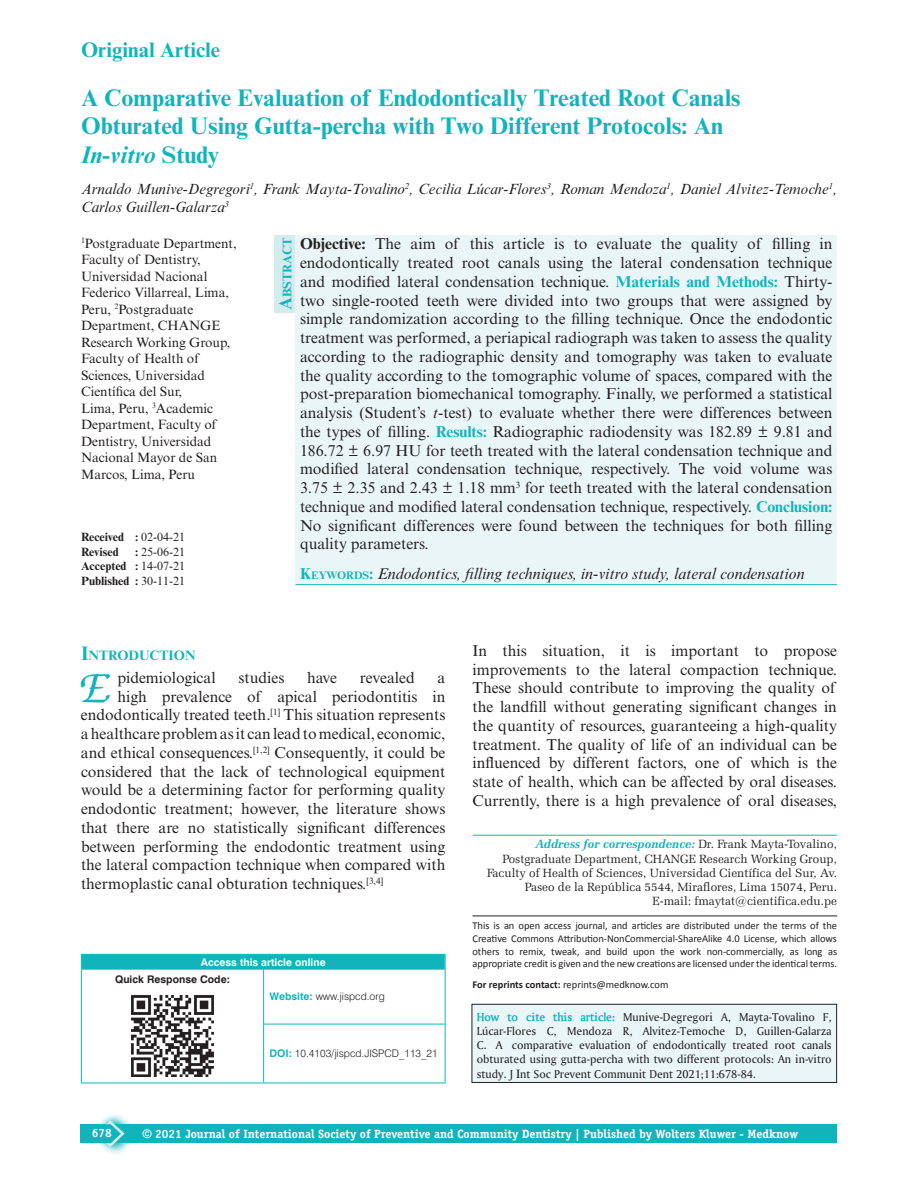
<style>
.page{position:relative;width:918px;height:1188px;background:#fff}
.page>*{position:absolute;margin:0;border:0;box-sizing:border-box;transform-origin:0 0}
.t1{font:italic 500 46.35px "Zapf Chancery IT Cby BT";color:#11b4bb}
.t2{font:700 24px/28.5px "Times New Roman MT Std";color:#11b4bb}
.t3{font:700 21px "Times New Roman MT Std";color:#11b4bb}
.t4{font:15.75px/18.8px "Times New Roman MT Std";color:#231f20;text-align:justify}
.t5{font:italic 15.75px "Times New Roman MT Std";color:#231f20}
.t6{font:italic 15px/18px "Times New Roman MT Std";color:#231f20}
.t7{font:700 13.65px "Times New Roman MT Std";color:#11b4bb}
.t8{font:13.5px/16.5px "Times New Roman MT Std";color:#231f20}
.t9{font:700 12.6px "Times New Roman MT Std";color:#11b4bb}
.t10{font:12px/14.2px "Ameretto Normal";color:#231f20;text-align:justify}
.t11{font:12px/14.2px "Zapf Elliptical 711 BT";color:#231f20;text-align:right}
.t12{font:700 12px "Officina Serif Std";color:#fff}
.t13{font:12px/14.7px "Times New Roman MT Std";color:#231f20;text-align:justify}
.t14{font:700 12px/14.7px "Times New Roman MT Std";color:#231f20}
.t15{font:10.5px/12.8px "Calibri";letter-spacing:-.005em;color:#231f20;text-align:justify}
.t16{font:300 10.5px "Swiss 721 BT";color:#231f20}
.t17{font:700 10.5px "Swiss 721 BT";color:#fff}
.t18{font:700 10.5px "Swiss 721 BT";color:#231f20}
.s1{font-style:italic}
.s2{font-weight:400}
.s3{font-weight:700}
.s4{font-size:18px}
.s5{font-weight:700;color:#11b4bb}
.s6{font-weight:700;font-style:normal;color:#11b4bb}
.s7{font-weight:700;font-style:normal;font-size:10.95px;color:#11b4bb}
.s8{font-size:19.5px}
.s9{font-weight:700;font-style:italic;color:#11b4bb}
.s10{font-family:"Ameretto";font-weight:700;color:#11b4bb}
.s11{font-family:"Gandhari Unicode";font-weight:700;color:#11b4bb}
.s12{font-family:"Gandhari Unicode"}
.s13{font-family:"Arial MT Std"}
</style>
<div class="page">
<div style="left:81px;top:1124px;width:756px;height:19px;background:#11b4bb"></div>
<svg style="left:102px;top:1114px;width:29px;height:40px"></svg>
<svg style="left:81px;top:1120px;width:44px;height:27px"></svg>
<svg style="left:445px;top:955px;width:1px;height:14px"></svg>
<hr style="left:81px;top:1083px;width:183px;height:1px;background:#11b4bb">
<svg style="left:81px;top:955px;width:1px;height:14px"></svg>
<hr style="left:81px;top:954px;width:183px;height:1px;background:#11b4bb">
<hr style="left:264px;top:954px;width:182px;height:1px;background:#11b4bb">
<hr style="left:81px;top:969px;width:1px;height:55px;background:#11b4bb">
<hr style="left:81px;top:1024px;width:1px;height:59px;background:#11b4bb">
<hr style="left:81px;top:969px;width:183px;height:1px;background:#11b4bb">
<hr style="left:263px;top:969px;width:1px;height:55px;background:#11b4bb">
<hr style="left:264px;top:969px;width:182px;height:1px;background:#11b4bb">
<hr style="left:445px;top:969px;width:1px;height:55px;background:#11b4bb">
<hr style="left:263px;top:1024px;width:1px;height:59px;background:#11b4bb">
<hr style="left:263px;top:1024px;width:183px;height:1px;background:#11b4bb">
<hr style="left:445px;top:1024px;width:1px;height:59px;background:#11b4bb">
<hr style="left:264px;top:1083px;width:182px;height:1px;background:#11b4bb">
<div style="left:82px;top:954px;width:363px;height:15px;background:#11b4bb"></div>
<img style="left:131px;top:994px;width:83px;height:83px">
<hr style="left:473px;top:835px;width:364px;height:1px;background:#11b4bb">
<hr style="left:472px;top:916px;width:365px;height:1px;background:#231f20">
<div style="left:472px;top:1004px;width:365px;height:78px;background:#eaf5f7"></div>
<div style="left:472px;top:1004px;width:365px;height:79px;border:1px solid #231f20"></div>
<div style="left:296px;top:235px;width:541px;height:319px;background:#eaf5f7"></div>
<div style="left:296px;top:549px;width:541px;height:36px;background:#eaf5f7"></div>
<hr style="left:296px;top:584px;width:541px;height:1px;background:#11b4bb">
<div style="left:274px;top:235px;width:22px;height:78px;background:#d5ecee"></div>
<h3 class="t3" style="left:81px;top:37px;width:141px">Original Article</h3>
<h2 class="t2" style="left:81px;top:83px;width:661px">A Comparative Evaluation of Endodontically Treated Root Canals<br>Obturated Using Gutta-percha with Two Different Protocols: An<br><span class="s1">In-vitro</span> Study</h2>
<p class="t6" style="left:81px;top:180px;width:758px">Arnaldo Munive-Degregori<sup>1</sup>, Frank Mayta-Tovalino<sup>2</sup>, Cecilia Lúcar-Flores<sup>3</sup>, Roman Mendoza<sup>1</sup>, Daniel Alvitez-Temoche<sup>1</sup>,<br>Carlos Guillen-Galarza<sup>3</sup></p>
<p class="t8" style="left:81px;top:235px;width:157px"><sup>1</sup>Postgraduate Department,<br>Faculty of Dentistry,<br>Universidad Nacional<br>Federico Villarreal, Lima,<br>Peru, <sup>2</sup>Postgraduate<br>Department, CHANGE<br>Research Working Group,<br>Faculty of Health of<br>Sciences, Universidad<br>Científica del Sur,<br>Lima, Peru, <sup>3</sup>Academic<br>Department, Faculty of<br>Dentistry, Universidad<br>Nacional Mayor de San<br>Marcos, Lima, Peru</p>
<p class="t14" style="left:81px;top:529px;width:106px">Received : <span class="s2">02-04-21<br></span>Revised</p>
<p class="t13" style="left:81px;top:544px;width:106px;text-indent:54px"><span class="s3">:</span> 25-06-21<br><span class="s3">Accepted :</span> 14-07-21<br><span class="s3">Published :</span> 30-11-21</p>
<p class="t9" style="left:279px;top:310px;width:74px;rotate:-90deg"><span class="s4">A</span>BSTRACT</p>
<p class="t4" style="left:300px;top:235px;width:534px"><span class="s3">Objective:</span> The aim of this article is to evaluate the quality of filling in endodontically treated root canals using the lateral condensation technique and modified lateral condensation technique. <span class="s5">Materials and Methods:</span> Thirty&shy;two single-rooted teeth were divided into two groups that were assigned by simple randomization according to the filling technique. Once the endodontic treatment was performed, a periapical radiograph was taken to assess the quality according to the radiographic density and tomography was taken to evaluate the quality according to the tomographic volume of spaces, compared with the post-preparation biomechanical tomography. Finally, we performed a statistical analysis (Student’s <span class="s1">t</span>-test) to evaluate whether there were differences between the types of filling. <span class="s5">Results:</span> Radiographic radiodensity was 182.89 ± 9.81 and 186.72 ± 6.97 HU for teeth treated with the lateral condensation technique and modified lateral condensation technique, respectively. The void volume was 3.75 ± 2.35 and 2.43 ± 1.18 mm<sup>3</sup> for teeth treated with the lateral condensation technique and modified lateral condensation technique, respectively. <span class="s5">Conclusion:<br></span>No significant differences were found between the techniques for both filling quality parameters.</p>
<p class="t5" style="left:300px;top:564px;width:506px"><span class="s6">K</span><span class="s7">EYWORDS</span><span class="s6">:</span> Endodontics, filling techniques, in-vitro study, lateral condensation</p>
<p class="t7" style="left:81px;top:647px;width:116px"><span class="s8">I</span>NTRODUCTION</p>
<h1 class="t1" style="left:80px;top:662px;width:34px">E</h1>
<p class="t4" style="left:117px;top:668px;width:100px">pidemiological</p>
<p class="t4" style="left:239px;top:668px;width:47px">studies</p>
<p class="t4" style="left:307px;top:668px;width:31px">have</p>
<p class="t4" style="left:360px;top:668px;width:56px">revealed</p>
<p class="t4" style="left:438px;top:668px;width:9px">a</p>
<p class="t4" style="left:117px;top:687px;width:330px">high prevalence of apical periodontitis in</p>
<p class="t4" style="left:81px;top:706px;width:366px">endodontically treated teeth.<sup>[1]</sup> This situation represents</p>
<p class="t4" style="left:81px;top:724px;width:366px">a healthcare problem as it can lead to medical, economic,</p>
<p class="t4" style="left:81px;top:743px;width:366px">and ethical consequences.<sup>[1,2]</sup> Consequently, it could be</p>
<p class="t4" style="left:81px;top:762px;width:366px">considered that the lack of technological equipment</p>
<p class="t4" style="left:81px;top:781px;width:366px">would be a determining factor for performing quality</p>
<p class="t4" style="left:81px;top:799px;width:366px">endodontic treatment; however, the literature shows</p>
<p class="t4" style="left:81px;top:818px;width:366px">that there are no statistically significant differences</p>
<p class="t4" style="left:81px;top:837px;width:366px">between performing the endodontic treatment using</p>
<p class="t4" style="left:81px;top:856px;width:366px">the lateral compaction technique when compared with</p>
<p class="t4" style="left:81px;top:874px;width:304px">thermoplastic canal obturation techniques.<sup>[3,4]</sup></p>
<p class="t17" style="left:201px;top:955px;width:126px">Access this article online</p>
<p class="t18" style="left:115px;top:972px;width:116px">Quick Response Code:</p>
<p class="t16" style="left:270px;top:990px;width:117px"><span class="s5">Website:</span> www.jispcd.org</p>
<p class="t16" style="left:270px;top:1047px;width:170px"><span class="s5">DOI:</span> 10.4103/jispcd.JISPCD_113_21</p>
<p class="t4" style="left:472px;top:641px;width:366px">In this situation, it is important to propose improvements to the lateral compaction technique.<br>These should contribute to improving the quality of the landfill without generating significant changes in the quantity of resources, guaranteeing a high-quality treatment. The quality of life of an individual can be influenced by different factors, one of which is the state of health, which can be affected by oral diseases.<br>Currently, there is a high prevalence of oral diseases,</p>
<p class="t11" style="left:487px;top:837px;width:352px"><span class="s9">Address for correspondence:</span> Dr. Frank Mayta-Tovalino, Postgraduate Department, CHANGE Research Working Group, Faculty of Health of Sciences, Universidad Científica del Sur, Av.<br>Paseo de la República 5544, Miraflores, Lima 15074, Peru.<br>E-mail: fmaytat@cientifica.edu.pe</p>
<p class="t15" style="left:472px;top:919px;width:366px">This is an open access journal, and articles are distributed under the terms of the Creative Commons Attribution-NonCommercial-ShareAlike 4.0 License, which allows others to remix, tweak, and build upon the work non-commercially, as long as appropriate credit is given and the new creations are licensed under the identical terms.</p>
<p class="t15" style="left:472px;top:978px;width:198px"><span class="s3">For reprints contact:</span> reprints@medknow.com</p>
<p class="t10" style="left:477px;top:1009px;width:356px"><span class="s10">How to c</span><span class="s11">i</span><span class="s10">te th</span><span class="s11">i</span><span class="s10">s art</span><span class="s11">i</span><span class="s10">cle:</span> Mun<span class="s12">i</span>ve-Degregor<span class="s12">i</span> A, Mayta-Toval<span class="s12">i</span>no F, Lúcar-Flores C, Mendoza R, Alv<span class="s12">i</span>tez-Temoche D, Gu<span class="s12">i</span>llen-Galarza C. A comparat<span class="s12">i</span>ve evaluat<span class="s12">i</span>on of endodont<span class="s12">i</span>cally treated root canals obturated us<span class="s12">i</span>ng gutta-percha w<span class="s12">i</span>th two d<span class="s12">i</span>fferent protocols: An <span class="s12">i</span>n-v<span class="s12">i</span>tro study. J <span class="s12">I</span>nt Soc Prevent Commun<span class="s12">i</span>t Dent 2021;11:678-84.</p>
<p class="t12" style="left:92px;top:1126px;width:22px">678</p>
<p class="t12" style="left:143px;top:1126px;width:657px"><span class="s13">©</span> 2021 Journal of International Society of Preventive and Community Dentistry | Published by Wolters Kluwer ‑ Medknow</p>
</div>
